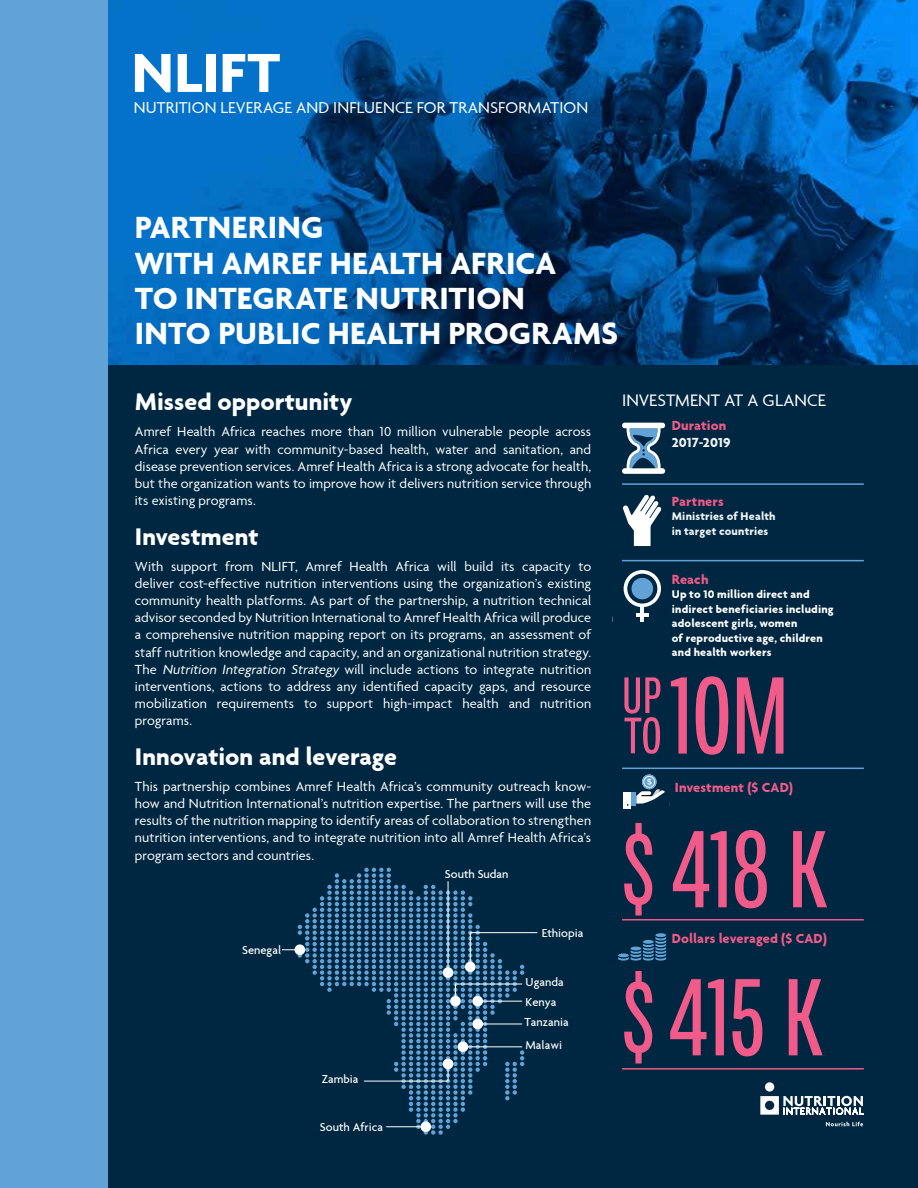
<style>
.page{position:relative;width:918px;height:1188px;background:#fff}
.page>*{position:absolute;margin:0;border:0;box-sizing:border-box;transform-origin:0 0}
.t1{font:108.9px/148.1px "Chartwell Pies";letter-spacing:-.03em;color:#f05b89}
.t2{font:700 59.4px "Agenda";color:#fff}
.t3{font:51px/40.2px "Chartwell Pies";color:#f05b89}
.t4{font:700 33px/35.2px "Agenda";letter-spacing:.005em;color:#fff}
.t5{font:700 25.95px "Agenda";color:#fff}
.t6{font:18px "Agenda";letter-spacing:.01em;color:#fff}
.t7{font:16.95px "Agenda";letter-spacing:.01em;color:#fff}
.t8{font:14.25px/17.1px "Agenda";letter-spacing:.005em;color:#fff;text-align:justify}
.t9{font:700 14.25px "Agenda";letter-spacing:.01em;color:#f05b89}
.t10{font:700 14.25px "Agenda";letter-spacing:.01em;color:#f1f4f6}
.t11{font:500 12.45px "Agenda";color:#fff}
.t12{font:700 12px/14.4px "Agenda";letter-spacing:.015em;color:#fff}
.t13{font:700 12px/14.4px "Agenda";letter-spacing:.015em;color:#f1f4f6}
.s1{font-style:italic}
</style>
<div class="page">
<div style="left:108px;top:0;width:810px;height:1188px;background:#002741"></div>
<div style="left:0;top:0;width:108px;height:1188px;background:#61a2d7"></div>
<img style="left:108px;top:0;width:810px;height:364px">
<svg style="left:282px;top:868px;width:256px;height:267px"></svg>
<hr style="left:462px;top:1046px;width:60px;height:1px;background:#fff">
<svg style="left:622px;top:423px;width:43px;height:51px"></svg>
<svg style="left:623px;top:495px;width:39px;height:51px"></svg>
<svg style="left:624px;top:570px;width:37px;height:37px"></svg>
<hr style="left:641px;top:606px;width:3px;height:16px;background:#fff">
<hr style="left:636px;top:613px;width:13px;height:4px;background:#fff">
<svg style="left:655px;top:933px;width:11px;height:4px"></svg>
<svg style="left:618px;top:937px;width:48px;height:24px"></svg>
<hr style="left:622px;top:768px;width:242px;height:1px;background:#61a2d7">
<hr style="left:622px;top:560px;width:242px;height:1px;background:#61a2d7">
<hr style="left:622px;top:483px;width:242px;height:2px;background:#61a2d7">
<svg style="left:826px;top:1122px;width:37px;height:4px"></svg>
<div style="left:765px;top:1082px;width:9px;height:10px;background:#fff;border-radius:50%"></div>
<svg style="left:760px;top:1096px;width:103px;height:19px"></svg>
<hr style="left:622px;top:1068px;width:242px;height:2px;background:#f05b89">
<hr style="left:622px;top:919px;width:242px;height:2px;background:#f05b89">
<div style="left:630px;top:792px;width:6px;height:14px;background:#61a2d7"></div>
<div style="left:623px;top:792px;width:7px;height:17px;background:#fff"></div>
<svg style="left:636px;top:775px;width:29px;height:29px"></svg>
<h2 class="t2" style="left:132px;top:36px;width:150px">NLiFT</h2>
<p class="t7" style="left:134px;top:98px;width:345px">Nutriti on Leverage an d Influen ce for Transf</p>
<p class="t7" style="left:505px;top:98px;width:81px">ormation</p>
<h3 class="t4" style="left:135px;top:209px;width:485px">PARTNERING<br>WITH AMREF HEALTH AFRICA<br>TO INTEGRATE NUTRITION<br>INTO PUBLIC HEALTH PROGRAMS</h3>
<h3 class="t5" style="left:135px;top:386px;width:219px">Missed opportunity</h3>
<p class="t8" style="left:135px;top:423px;width:458px">Amref Health Africa reaches more than 10 million vulnerable people across Africa every year with community-based health, water and sanitation, and disease prevention services. Amref Health Africa is a strong advocate for health, but the organization wants to improve how it delivers nutrition service through its existing programs.</p>
<h3 class="t5" style="left:135px;top:521px;width:125px">Investment</h3>
<p class="t8" style="left:135px;top:558px;width:458px">With support from NLIFT, Amref Health Africa will build its capacity to deliver cost-effective nutrition interventions using the organization’s existing community health platforms. As part of the partnership, a nutrition technical advisor seconded by Nutrition International to Amref Health Africa will produce a comprehensive nutrition mapping report on its programs, an assessment of staff nutrition knowledge and capacity, and an organizational nutrition strategy.<br>The <span class="s1">Nutrition Integration Strategy</span> will include actions to integrate nutrition interventions, actions to address any identified capacity gaps, and resource mobilization requirements to support high-impact health and nutrition programs.</p>
<h3 class="t5" style="left:135px;top:741px;width:264px">Innovation and leverage</h3>
<p class="t8" style="left:135px;top:778px;width:458px">This partnership combines Amref Health Africa’s community outreach know&shy;how and Nutrition International’s nutrition expertise. The partners will use the results of the nutrition mapping to identify areas of collaboration to strengthen nutrition interventions, and to integrate nutrition into all Amref Health Africa’s program sectors and countries.</p>
<p class="t11" style="left:242px;top:942px;width:41px">Senegal</p>
<p class="t11" style="left:322px;top:1072px;width:38px">Zambia</p>
<p class="t11" style="left:320px;top:1119px;width:65px">South Africa</p>
<p class="t11" style="left:445px;top:866px;width:65px">South Sudan</p>
<p class="t11" style="left:542px;top:926px;width:43px">Ethiopia</p>
<p class="t11" style="left:526px;top:975px;width:40px">Uganda</p>
<p class="t11" style="left:526px;top:995px;width:32px">Kenya</p>
<p class="t11" style="left:524px;top:1015px;width:46px">Tanzania</p>
<p class="t11" style="left:526px;top:1037px;width:38px">Malawi</p>
<p class="t6" style="left:622px;top:389px;width:205px">investment at a glance</p>
<p class="t9" style="left:672px;top:417px;width:56px">Duration</p>
<p class="t10" style="left:672px;top:434px;width:60px">2017-2019</p>
<h3 class="t3" style="left:621px;top:674px;width:42px">UP<br>TO</h3>
<p class="t9" style="left:672px;top:493px;width:53px">Partners</p>
<p class="t13" style="left:672px;top:509px;width:105px">Ministries of Health in target countries</p>
<p class="t9" style="left:672px;top:571px;width:38px">Reach</p>
<p class="t12" style="left:672px;top:587px;width:163px">Up to 10 million direct and indirect beneficiaries including adolescent girls, women<br>of reproductive age, children and health workers</p>
<h1 class="t1" style="left:668px;top:640px;width:124px">10M</h1>
<p class="t9" style="left:675px;top:778px;width:120px">Investment ($ CAD)</p>
<h1 class="t1" style="left:621px;top:793px;width:208px">$ 418 K $415 K</h1>
<p class="t9" style="left:672px;top:930px;width:157px">Dollars leveraged ($ CAD)</p>
</div>
